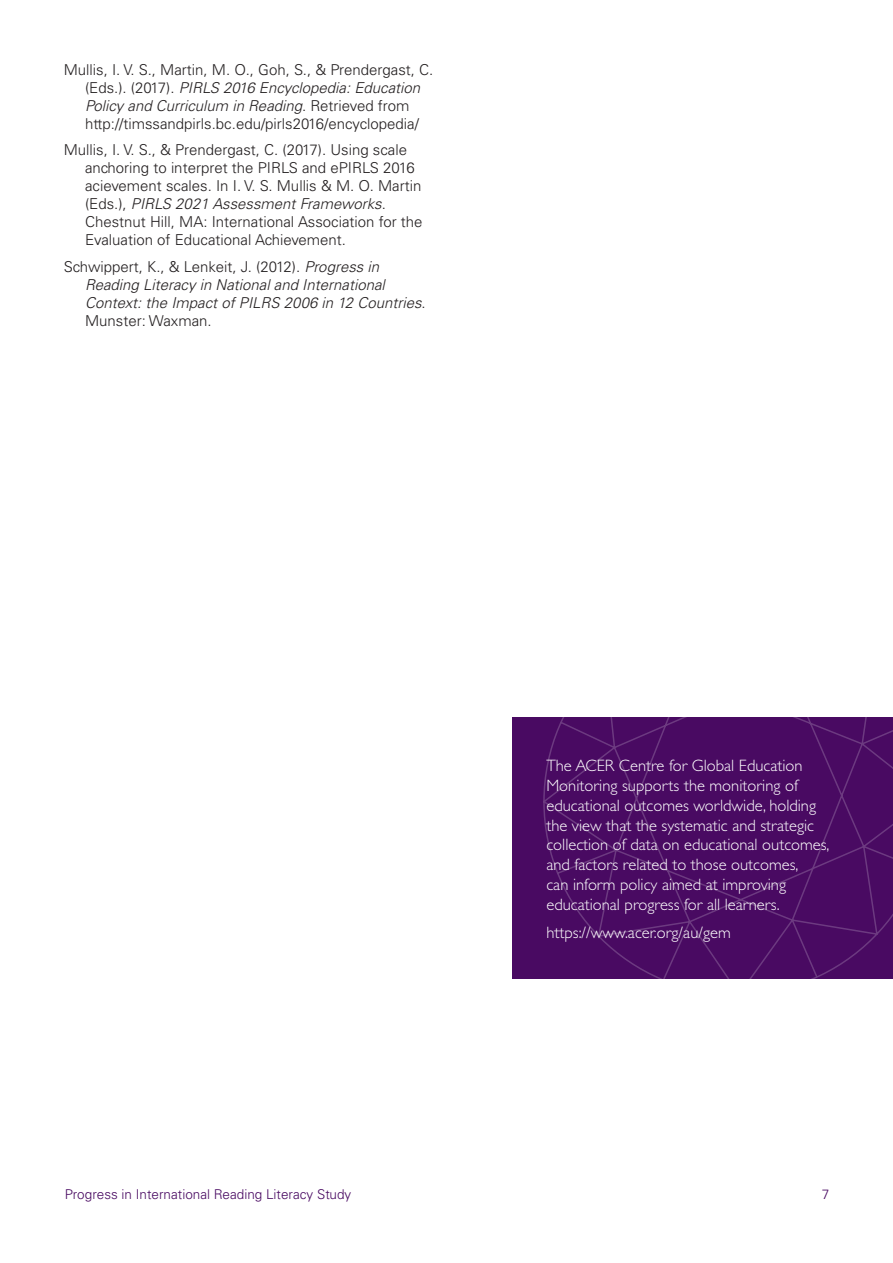
<style>
.page{position:relative;width:893px;height:1263px;background:#fff}
.page>*{position:absolute;margin:0;border:0;box-sizing:border-box;transform-origin:0 0}
.t1{font:300 16.5px/19.8px "Gill Sans";color:#fff}
.t2{font:300 15px/18px "Univers LT Std";color:#231f20;text-align:center}
.t3{font:italic 300 15px/18px "Univers LT Std";color:#231f20}
.t4{font:300 13.5px "Univers LT Std";color:#490a62}
.s1{font-style:italic}
.s2{font-style:normal}
</style>
<div class="page">
<div style="left:512px;top:718px;width:381px;height:261px;background:#490a62"></div>
<svg style="left:542px;top:717px;width:351px;height:262px"></svg>
<p class="t2" style="left:64px;top:60px;width:371px">Mullis, I. V. S., Martin, M. O., Goh, S., &amp; Prendergast, C. (Eds.). (2017). <span class="s1">PIRLS 2016 Encyclopedia: Education Policy and Curriculum in Reading</span>. Retrieved from http://timssandpirls.bc.edu/pirls2016/encyclopedia/</p>
<p class="t2" style="left:85px;top:141px;width:339px;text-align:left;text-indent:-21px">Mullis, I. V. S., &amp; Prendergast, C. (2017). Using scale anchoring to interpret the PIRLS and ePIRLS 2016 acievement scales. In I. V. S. Mullis &amp; M. O. Martin (Eds.), <span class="s1">PIRLS 2021 Assessment Frameworks</span>.<br>Chestnut Hill, MA: International Association for the Evaluation of Educational Achievement.</p>
<p class="t3" style="left:85px;top:258px;width:342px;text-indent:-21px"><span class="s2">Schwippert, K., &amp; Lenkeit, J. (2012).</span> Progress in Reading Literacy in National and International Context: the Impact of PILRS 2006 in 12 Countries<span class="s2">.<br>Munster: Waxman.</span></p>
<p class="t1" style="left:546px;top:756px;width:285px">The ACER Centre for Global Education Monitoring supports the monitoring of educational outcomes worldwide, holding the view that the systematic and strategic collection of data on educational outcomes, and factors related to those outcomes,<br>can inform policy aimed at improving educational progress for all learners.</p>
<p class="t1" style="left:546px;top:923px;width:186px">https://www.acer.org/au/gem</p>
<p class="t4" style="left:65px;top:1186px;width:288px">Progress in International Reading Literacy Study</p>
<p class="t4" style="left:822px;top:1186px;width:9px">7</p>
</div>
